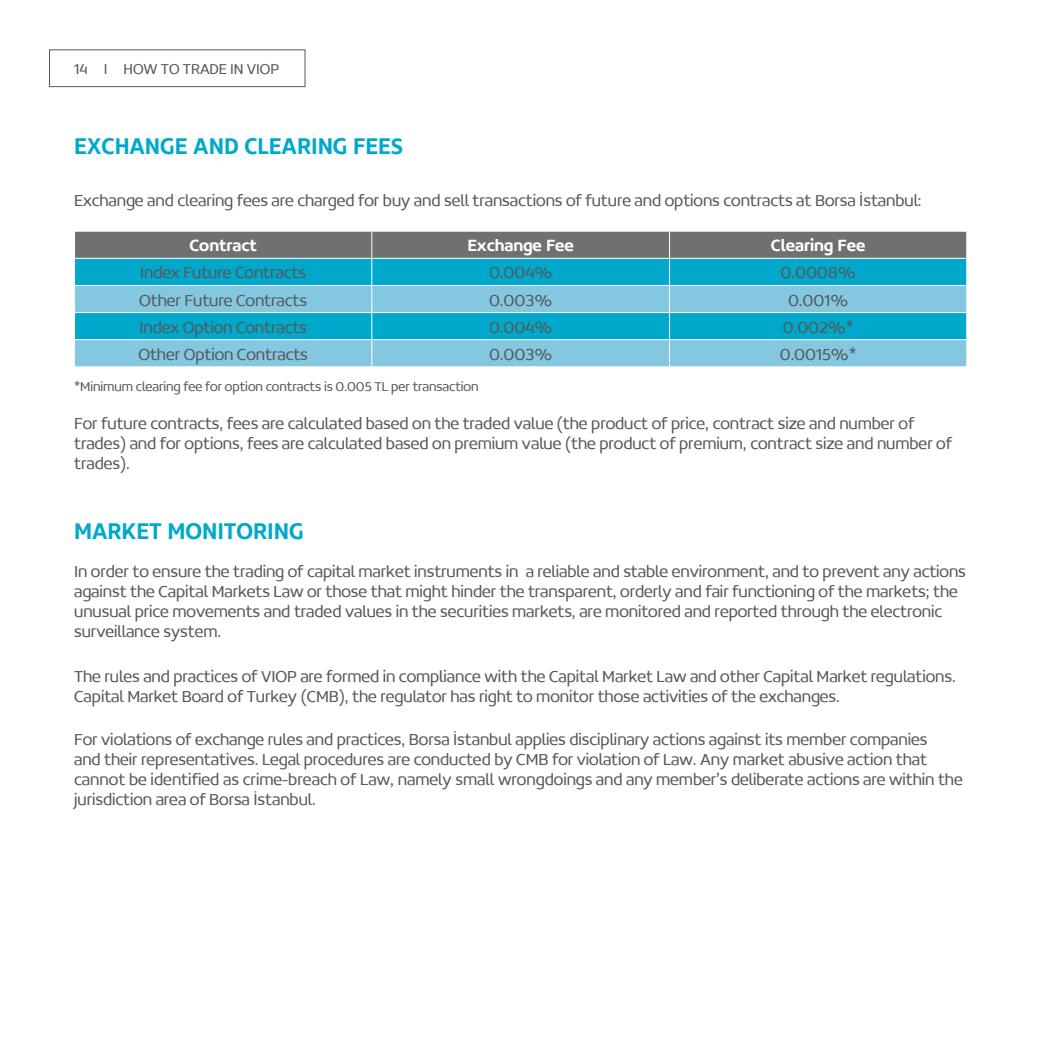
<style>
.page{position:relative;width:1042px;height:1042px;background:#fff}
.page>*{position:absolute;margin:0;border:0;box-sizing:border-box;transform-origin:0 0}
.t1{font:500 24.5px "Concord";letter-spacing:-.005em;color:#00a8cc;scale:.9 1}
.t2{font:300 17.5px/19.9px "Concord";letter-spacing:-.005em;color:#585857;scale:.95 1}
.t3{font:500 17.5px "Concord";letter-spacing:-.005em;color:#fff;scale:.95 1}
.t4{font:300 15.75px "Concord";letter-spacing:-.005em;color:#585857;scale:.95 1}
.t5{font:300 14px "Concord";letter-spacing:-.005em;color:#585857;scale:.95 1}
</style>
<div class="page">
<div style="left:49px;top:50px;width:256px;height:37px;border:1px solid #585857"></div>
<svg style="left:74px;top:231px;width:893px;height:135px;background:#52acc3"></svg>
<p class="t4" style="left:74px;top:60px;width:217px">14 I HOW TO TRADE IN VIOP</p>
<h1 class="t1" style="left:74px;top:131px;width:367px">EXCHANGE AND CLEARING FEES</h1>
<p class="t2" style="left:74px;top:190px;width:893px">Exchange and clearing fees are charged for buy and sell transactions of future and options contracts at Borsa İstanbul:</p>
<p class="t3" style="left:189px;top:235px;width:73px">Contract</p>
<p class="t3" style="left:467px;top:235px;width:114px">Exchange Fee</p>
<p class="t3" style="left:771px;top:235px;width:101px">Clearing Fee</p>
<p class="t2" style="left:140px;top:263px;width:176px">Index Future Contracts</p>
<p class="t2" style="left:489px;top:263px;width:68px">0.004%</p>
<p class="t2" style="left:780px;top:263px;width:81px">0.0008%</p>
<p class="t2" style="left:139px;top:290px;width:178px">Other Future Contracts</p>
<p class="t2" style="left:489px;top:290px;width:68px">0.003%</p>
<p class="t2" style="left:788px;top:290px;width:65px">0.001%</p>
<p class="t2" style="left:139px;top:317px;width:178px">Index Option Contracts</p>
<p class="t2" style="left:489px;top:317px;width:68px">0.004%</p>
<p class="t2" style="left:783px;top:317px;width:76px">0.002%*</p>
<p class="t2" style="left:138px;top:344px;width:180px">Other Option Contracts</p>
<p class="t2" style="left:489px;top:344px;width:68px">0.003%</p>
<p class="t2" style="left:780px;top:344px;width:82px">0.0015%*</p>
<p class="t5" style="left:74px;top:378px;width:427px">*Minimum clearing fee for option contracts is 0.005 TL per transaction</p>
<p class="t2" style="left:74px;top:413px;width:925px">For future contracts, fees are calculated based on the traded value (the product of price, contract size and number of trades) and for options, fees are calculated based on premium value (the product of premium, contract size and number of trades).</p>
<h1 class="t1" style="left:74px;top:516px;width:256px">MARKET MONITORING</h1>
<p class="t2" style="left:74px;top:561px;width:940px">In order to ensure the trading of capital market instruments in a reliable and stable environment, and to prevent any actions against the Capital Markets Law or those that might hinder the transparent, orderly and fair functioning of the markets; the unusual price movements and traded values in the securities markets, are monitored and reported through the electronic surveillance system.</p>
<p class="t2" style="left:74px;top:666px;width:929px">The rules and practices of VIOP are formed in compliance with the Capital Market Law and other Capital Market regulations.<br>Capital Market Board of Turkey (CMB), the regulator has right to monitor those activities of the exchanges.</p>
<p class="t2" style="left:74px;top:729px;width:937px">For violations of exchange rules and practices, Borsa İstanbul applies disciplinary actions against its member companies<br>and their representatives. Legal procedures are conducted by CMB for violation of Law. Any market abusive action that cannot be identified as crime-breach of Law, namely small wrongdoings and any member’s deliberate actions are within the jurisdiction area of Borsa İstanbul.</p>
</div>
